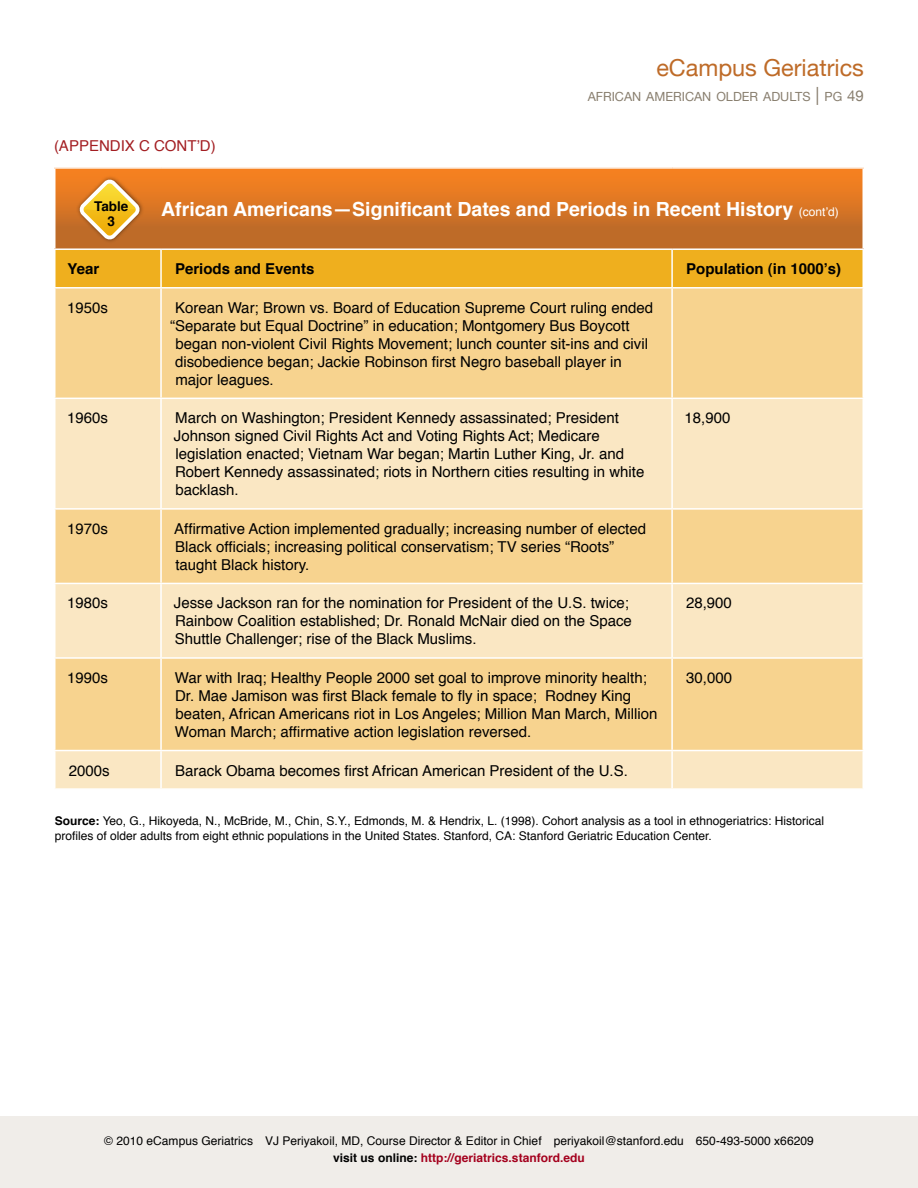
<style>
.page{position:relative;width:918px;height:1188px;background:#fff}
.page>*{position:absolute;margin:0;border:0;box-sizing:border-box;transform-origin:0 0}
.t1{font:23.4px "Helvetica Neue";color:#be6b28}
.t2{font:700 19.5px "Helvetica";color:#fff}
.t3{font:15px/18px "Helvetica";color:#000}
.t4{font:700 15px "Helvetica";color:#000}
.t5{font:15px "Helvetica";color:#a31e22}
.t6{font:700 13.5px/15px "Helvetica";color:#000;text-align:center}
.t7{font:12.6px "Helvetica Neue";color:#887e6e}
.t8{font:12px/17.4px "Helvetica";color:#000;text-align:center}
.s1{font-size:18px}
.s2{font-size:15px}
.s3{font-weight:400;font-size:12px}
.s4{font-weight:700}
.s5{font-weight:700;color:#a4001d}
</style>
<div class="page">
<div style="left:0;top:1116px;width:918px;height:72px;background:#f0ede9"></div>
<div style="left:55px;top:168px;width:808px;height:81px;background:linear-gradient(to bottom,#fb821f,#b3672a)"></div>
<div style="left:56px;top:250px;width:806px;height:37px;background:#efaf1e"></div>
<div style="left:56px;top:289px;width:806px;height:109px;background:#f7d38f"></div>
<svg style="left:56px;top:399px;width:806px;height:389px;background:#f8deac"></svg>
<hr style="left:54px;top:167px;width:107px;height:2px;background:#fff">
<hr style="left:54px;top:169px;width:2px;height:79px;background:#fff">
<hr style="left:161px;top:167px;width:511px;height:2px;background:#fff">
<hr style="left:672px;top:167px;width:192px;height:2px;background:#fff">
<hr style="left:862px;top:169px;width:2px;height:79px;background:#fff">
<hr style="left:54px;top:248px;width:107px;height:2px;background:#fff">
<hr style="left:161px;top:248px;width:511px;height:2px;background:#fff">
<hr style="left:160px;top:250px;width:2px;height:37px;background:#fff">
<hr style="left:672px;top:248px;width:192px;height:2px;background:#fff">
<hr style="left:671px;top:250px;width:2px;height:37px;background:#fff">
<hr style="left:160px;top:289px;width:2px;height:109px;background:#fff">
<hr style="left:671px;top:289px;width:2px;height:109px;background:#fff">
<hr style="left:160px;top:399px;width:2px;height:109px;background:#fff">
<hr style="left:671px;top:399px;width:2px;height:109px;background:#fff">
<hr style="left:54px;top:508px;width:107px;height:2px;background:#fff">
<hr style="left:161px;top:508px;width:511px;height:2px;background:#fff">
<hr style="left:160px;top:510px;width:2px;height:73px;background:#fff">
<hr style="left:672px;top:508px;width:192px;height:2px;background:#fff">
<hr style="left:671px;top:510px;width:2px;height:73px;background:#fff">
<hr style="left:54px;top:583px;width:107px;height:1px;background:#fff">
<hr style="left:161px;top:583px;width:511px;height:1px;background:#fff">
<hr style="left:160px;top:584px;width:2px;height:73px;background:#fff">
<hr style="left:672px;top:583px;width:192px;height:1px;background:#fff">
<hr style="left:671px;top:584px;width:2px;height:73px;background:#fff">
<hr style="left:54px;top:657px;width:107px;height:2px;background:#fff">
<hr style="left:161px;top:657px;width:511px;height:2px;background:#fff">
<hr style="left:160px;top:659px;width:2px;height:91px;background:#fff">
<hr style="left:672px;top:657px;width:192px;height:2px;background:#fff">
<hr style="left:671px;top:659px;width:2px;height:91px;background:#fff">
<hr style="left:54px;top:750px;width:107px;height:1px;background:#fff">
<hr style="left:161px;top:750px;width:511px;height:1px;background:#fff">
<hr style="left:160px;top:751px;width:2px;height:37px;background:#fff">
<hr style="left:672px;top:750px;width:192px;height:1px;background:#fff">
<hr style="left:671px;top:751px;width:2px;height:37px;background:#fff">
<img style="left:76px;top:175px;width:68px;height:70px">
<svg style="left:76px;top:176px;width:68px;height:65px;background:#e2a03f"></svg>
<p class="t5" style="left:54px;top:134px;width:16px">(appendi</p>
<p class="t5" style="left:125px;top:134px;width:92px">x C CONT’D)</p>
<h1 class="t1" style="left:656px;top:54px;width:209px">eCampus Geriatrics</h1>
<p class="t7" style="left:588px;top:89px;width:278px">AFRICAN AMERICAN OLDER ADULTS <span class="s1">|</span> PG <span class="s2">49</span></p>
<p class="t6" style="left:94px;top:198px;width:36px">Table<br>3</p>
<h2 class="t2" style="left:161px;top:193px;width:679px">African Americans—Significant Dates and Periods in Recent History <span class="s3">(cont’d)</span></h2>
<p class="t4" style="left:68px;top:257px;width:33px">Year</p>
<p class="t4" style="left:175px;top:257px;width:141px">Periods and Events</p>
<p class="t4" style="left:686px;top:257px;width:157px">Population (in 1000’s)</p>
<p class="t3" style="left:67px;top:299px;width:42px">1950s</p>
<p class="t3" style="left:175px;top:299px;width:480px">Korean War; Brown vs. Board of Education Supreme Court ruling ended</p>
<p class="t3" style="left:170px;top:317px;width:461px">“Separate but Equal Doctrine” in education; Montgomery Bus Boycott</p>
<p class="t3" style="left:175px;top:335px;width:474px">began non-violent Civil Rights Movement; lunch counter sit-ins and civil</p>
<p class="t3" style="left:175px;top:353px;width:448px">disobedience began; Jackie Robinson first Negro baseball player in</p>
<p class="t3" style="left:175px;top:371px;width:100px">major leagues.</p>
<p class="t3" style="left:67px;top:410px;width:42px">1960s</p>
<p class="t3" style="left:174px;top:410px;width:472px">March on Washington; President Kennedy assassinated; President Johnson signed Civil Rights Act and Voting Rights Act; Medicare legislation enacted; Vietnam War began; Martin Luther King, Jr. and Robert Kennedy assassinated; riots in Northern cities resulting in white backlash.</p>
<p class="t3" style="left:684px;top:410px;width:47px">18,900</p>
<p class="t3" style="left:67px;top:520px;width:42px">1970s</p>
<p class="t3" style="left:174px;top:520px;width:473px">Affirmative Action implemented gradually; increasing number of elected<br>Black officials; increasing political conservatism; TV series “Roots” taught Black history.</p>
<p class="t3" style="left:67px;top:595px;width:42px">1980s</p>
<p class="t3" style="left:174px;top:595px;width:460px">Jesse Jackson ran for the nomination for President of the U.S. twice;<br>Rainbow Coalition established; Dr. Ronald McNair died on the Space<br>Shuttle Challenger; rise of the Black Muslims.</p>
<p class="t3" style="left:686px;top:595px;width:47px">28,900</p>
<p class="t3" style="left:67px;top:669px;width:42px">1990s</p>
<p class="t3" style="left:175px;top:669px;width:484px">War with Iraq; Healthy People 2000 set goal to improve minority health; Dr. Mae Jamison was first Black female to fly in space; Rodney King beaten, African Americans riot in Los Angeles; Million Man March, Million Woman March; affirmative action legislation reversed.</p>
<p class="t3" style="left:686px;top:669px;width:47px">30,000</p>
<p class="t3" style="left:69px;top:762px;width:42px">2000s</p>
<p class="t3" style="left:175px;top:762px;width:454px">Barack Obama becomes first African American President of the U.S.</p>
<p class="t8" style="left:55px;top:814px;width:771px;line-height:14.4px;text-align:left"><span class="s4">Source:</span> Yeo, G., Hikoyeda, N., McBride, M., Chin, S.Y., Edmonds, M. &amp; Hendrix, L. (1998). Cohort analysis as a tool in ethnogeriatrics: Historical profiles of older adults from eight ethnic populations in the United States. Stanford, CA: Stanford Geriatric Education Center.</p>
<p class="t8" style="left:104px;top:1132px;width:711px">© 2010 eCampus Geriatrics VJ Periyakoil, MD, Course Director &amp; Editor in Chief periyakoil@stanford.edu 650-493-5000 x66209 <span class="s4">visit us online:</span> <span class="s5">http://geriatrics.stanford.edu</span></p>
</div>
